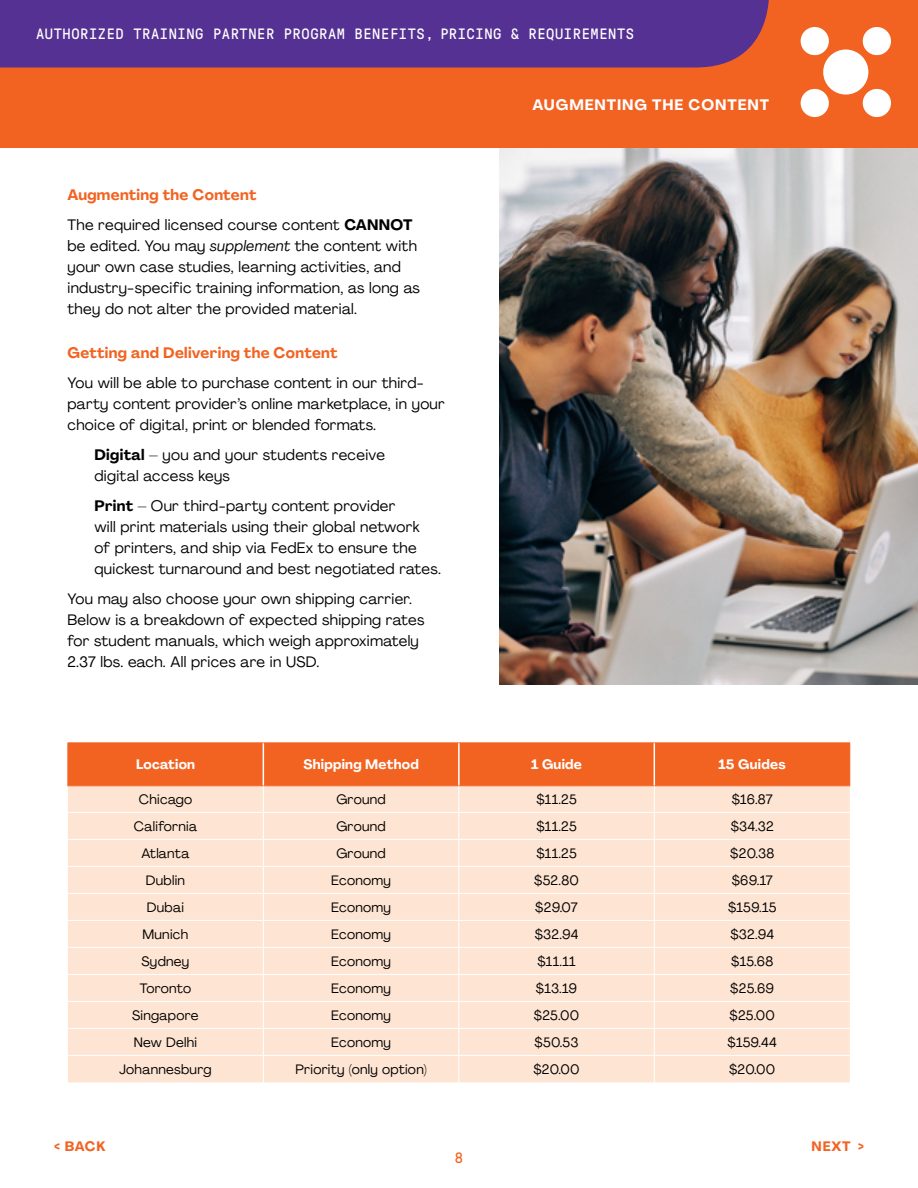
<style>
.page{position:relative;width:918px;height:1188px;background:#fff}
.page>*{position:absolute;margin:0;border:0;box-sizing:border-box;transform-origin:0 0}
.t1{font:15px/21px "Agrandir";letter-spacing:.02em;color:#000}
.t2{font:15px "GT Pressura Mono";letter-spacing:.04em;color:#fff}
.t3{font:700 15px "Agrandir";letter-spacing:.02em;color:#f26322}
.t4{font:700 15px "Agrandir";letter-spacing:.06em;color:#fff}
.t5{font:15px "GT Pressura Mono";color:#f26322}
.t6{font:13.5px "Agrandir";letter-spacing:.02em;color:#000}
.t7{font:700 13.5px "Agrandir";letter-spacing:.02em;color:#fff}
.t8{font:700 13.5px "Agrandir";letter-spacing:.06em;color:#f26322}
.s1{font-weight:700;color:#f26322}
.s2{font-weight:700}
.s3{font-style:italic}
</style>
<div class="page">
<div style="left:0;top:0;width:918px;height:148px;background:#f26322"></div>
<div style="left:0;top:0;width:769px;height:68px;background:#553193"></div>
<div style="left:823px;top:50px;width:45px;height:45px;background:#fff;border-radius:50%"></div>
<div style="left:863px;top:27px;width:28px;height:28px;background:#fff;border-radius:50%"></div>
<div style="left:801px;top:27px;width:28px;height:28px;background:#fff;border-radius:50%"></div>
<div style="left:863px;top:89px;width:28px;height:28px;background:#fff;border-radius:50%"></div>
<div style="left:801px;top:89px;width:28px;height:28px;background:#fff;border-radius:50%"></div>
<hr style="left:68px;top:742px;width:195px;height:1px;background:#f26322">
<hr style="left:263px;top:742px;width:196px;height:1px;background:#f26322">
<hr style="left:459px;top:742px;width:195px;height:1px;background:#f26322">
<hr style="left:654px;top:742px;width:196px;height:1px;background:#f26322">
<svg style="left:68px;top:743px;width:782px;height:339px;background:#fcd4bc"></svg>
<hr style="left:654px;top:743px;width:1px;height:42px;background:#fff">
<hr style="left:68px;top:1055px;width:195px;height:1px;background:#fff">
<hr style="left:263px;top:1055px;width:196px;height:1px;background:#fff">
<hr style="left:459px;top:1055px;width:195px;height:1px;background:#fff">
<hr style="left:654px;top:1055px;width:196px;height:1px;background:#fff">
<img style="left:500px;top:148px;width:418px;height:536px">
<p class="t2" style="left:36px;top:26px;width:600px">AUTHORIZED TRAINING PARTNER PROGRAM BENEFITS, PRICING &amp; REQUIREMENTS</p>
<p class="t1" style="left:68px;top:180px;width:335px;line-height:30px"><span class="s1">Augmenting the Content<br></span>The required licensed course content <span class="s2">CANNOT</span></p>
<p class="t1" style="left:68px;top:235px;width:354px">be edited. You may <span class="s3">supplement</span> the content with your own case studies, learning activities, and industry-specific training information, as long as they do not alter the provided material.</p>
<p class="t3" style="left:68px;top:343px;width:272px">Getting and Delivering the Content</p>
<p class="t1" style="left:68px;top:372px;width:379px">You will be able to purchase content in our third&shy;party content provider’s online marketplace, in your choice of digital, print or blended formats.</p>
<p class="t1" style="left:95px;top:444px;width:292px"><span class="s2">Digital</span> – you and your students receive digital access keys</p>
<p class="t1" style="left:95px;top:495px;width:348px"><span class="s2">Print</span> – Our third-party content provider<br>will print materials using their global network<br>of printers, and ship via FedEx to ensure the quickest turnaround and best negotiated rates.</p>
<p class="t1" style="left:68px;top:588px;width:358px">You may also choose your own shipping carrier.<br>Below is a breakdown of expected shipping rates for student manuals, which weigh approximately 2.37 lbs. each. All prices are in USD.</p>
<p class="t4" style="left:533px;top:95px;width:238px">Augmenting the Content</p>
<p class="t7" style="left:136px;top:756px;width:60px">Location</p>
<p class="t7" style="left:303px;top:756px;width:117px">Shipping Method</p>
<p class="t7" style="left:531px;top:756px;width:52px">1 Guide</p>
<p class="t7" style="left:719px;top:756px;width:69px">15 Guides</p>
<p class="t6" style="left:139px;top:791px;width:55px">Chicago</p>
<p class="t6" style="left:336px;top:791px;width:51px">Ground</p>
<p class="t6" style="left:536px;top:791px;width:42px">$11.25</p>
<p class="t6" style="left:732px;top:791px;width:42px">$16.87</p>
<p class="t6" style="left:134px;top:818px;width:65px">California</p>
<p class="t6" style="left:336px;top:818px;width:51px">Ground</p>
<p class="t6" style="left:536px;top:818px;width:42px">$11.25</p>
<p class="t6" style="left:731px;top:818px;width:45px">$34.32</p>
<p class="t6" style="left:141px;top:845px;width:50px">Atlanta</p>
<p class="t6" style="left:336px;top:845px;width:51px">Ground</p>
<p class="t6" style="left:536px;top:845px;width:42px">$11.25</p>
<p class="t6" style="left:730px;top:845px;width:45px">$20.38</p>
<p class="t6" style="left:146px;top:872px;width:41px">Dublin</p>
<p class="t6" style="left:331px;top:872px;width:61px">Economy</p>
<p class="t6" style="left:534px;top:872px;width:46px">$52.80</p>
<p class="t6" style="left:732px;top:872px;width:42px">$69.17</p>
<p class="t6" style="left:147px;top:899px;width:39px">Dubai</p>
<p class="t6" style="left:331px;top:899px;width:61px">Economy</p>
<p class="t6" style="left:535px;top:899px;width:44px">$29.07</p>
<p class="t6" style="left:728px;top:899px;width:50px">$159.15</p>
<p class="t6" style="left:142px;top:926px;width:47px">Munich</p>
<p class="t6" style="left:331px;top:926px;width:61px">Economy</p>
<p class="t6" style="left:535px;top:926px;width:45px">$32.94</p>
<p class="t6" style="left:730px;top:926px;width:45px">$32.94</p>
<p class="t6" style="left:142px;top:953px;width:49px">Sydney</p>
<p class="t6" style="left:331px;top:953px;width:61px">Economy</p>
<p class="t6" style="left:537px;top:953px;width:40px">$11.11</p>
<p class="t6" style="left:731px;top:953px;width:43px">$15.68</p>
<p class="t6" style="left:140px;top:980px;width:53px">Toronto</p>
<p class="t6" style="left:331px;top:980px;width:61px">Economy</p>
<p class="t6" style="left:536px;top:980px;width:43px">$13.19</p>
<p class="t6" style="left:730px;top:980px;width:45px">$25.69</p>
<p class="t6" style="left:132px;top:1007px;width:68px">Singapore</p>
<p class="t6" style="left:331px;top:1007px;width:61px">Economy</p>
<p class="t6" style="left:534px;top:1007px;width:47px">$25.00</p>
<p class="t6" style="left:730px;top:1007px;width:47px">$25.00</p>
<p class="t6" style="left:134px;top:1034px;width:65px">New Delhi</p>
<p class="t6" style="left:331px;top:1034px;width:61px">Economy</p>
<p class="t6" style="left:535px;top:1034px;width:45px">$50.53</p>
<p class="t6" style="left:728px;top:1034px;width:51px">$159.44</p>
<p class="t6" style="left:119px;top:1061px;width:94px">Johannesburg</p>
<p class="t6" style="left:296px;top:1061px;width:133px">Priority (only option)</p>
<p class="t6" style="left:533px;top:1061px;width:48px">$20.00</p>
<p class="t6" style="left:729px;top:1061px;width:48px">$20.00</p>
<p class="t8" style="left:54px;top:1138px;width:53px">&lt; Back</p>
<p class="t8" style="left:812px;top:1138px;width:54px">Next &gt;</p>
<p class="t5" style="left:455px;top:1150px;width:10px">8</p>
</div>
